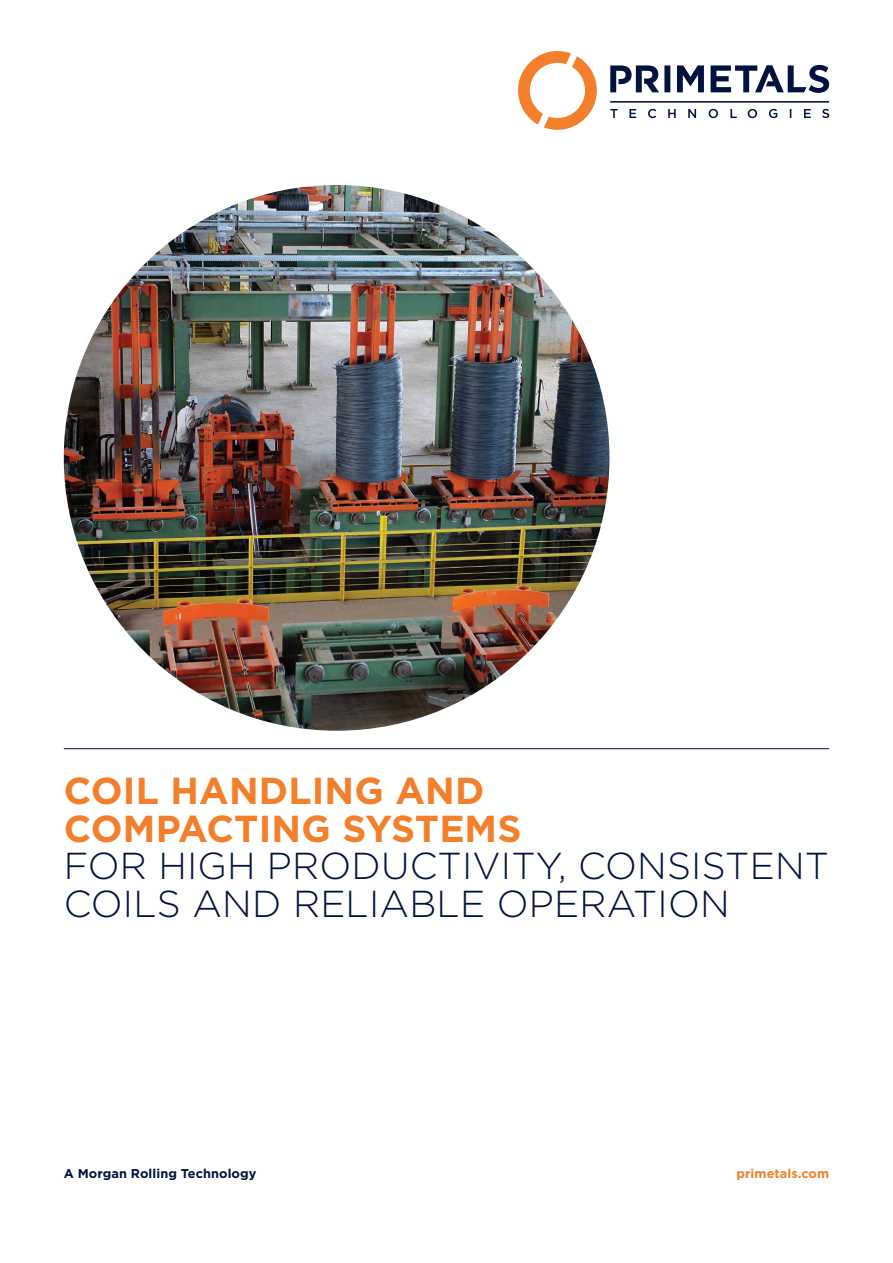
<style>
.page{position:relative;width:893px;height:1263px;background:#fff}
.page>*{position:absolute;margin:0;border:0;box-sizing:border-box;transform-origin:0 0}
._01__Headline_-_Ligh{font:300 37.5px/37.5px "Gotham";letter-spacing:.005em;color:#001340}
._01__Cover_-_Bold{font:700 12.75px "Gotham";letter-spacing:.005em;color:#001340}
._01__Cover_-_Bold-2{font:700 12.75px "Gotham";letter-spacing:.005em;color:#f47f2a}
.s1{font-weight:700;color:#f47f2a}
</style>
<div class="page">
<svg style="left:518px;top:51px;width:79px;height:79px"></svg>
<svg style="left:610px;top:101px;width:219px;height:2px"></svg>
<svg style="left:610px;top:65px;width:219px;height:28px"></svg>
<svg style="left:610px;top:109px;width:219px;height:9px"></svg>
<hr style="left:64px;top:748px;width:765px;height:1px;background:#001340">
<img style="left:64px;top:185px;width:545px;height:546px;border-radius:273px">
<p class="_01__Headline_-_Ligh" style="left:64px;top:771px;width:767px"><span class="s1">COIL HANDLING AND<br>COMPACTING SYSTEMS<br></span>FOR HIGH PRODUCTIVITY, CONSISTENT<br>COILS AND RELIABLE OPERATION</p>
<p class="_01__Cover_-_Bold" style="left:64px;top:1165px;width:194px">A Morgan Rolling Technology</p>
<p class="_01__Cover_-_Bold-2" style="left:737px;top:1165px;width:94px">primetals.com</p>
</div>
